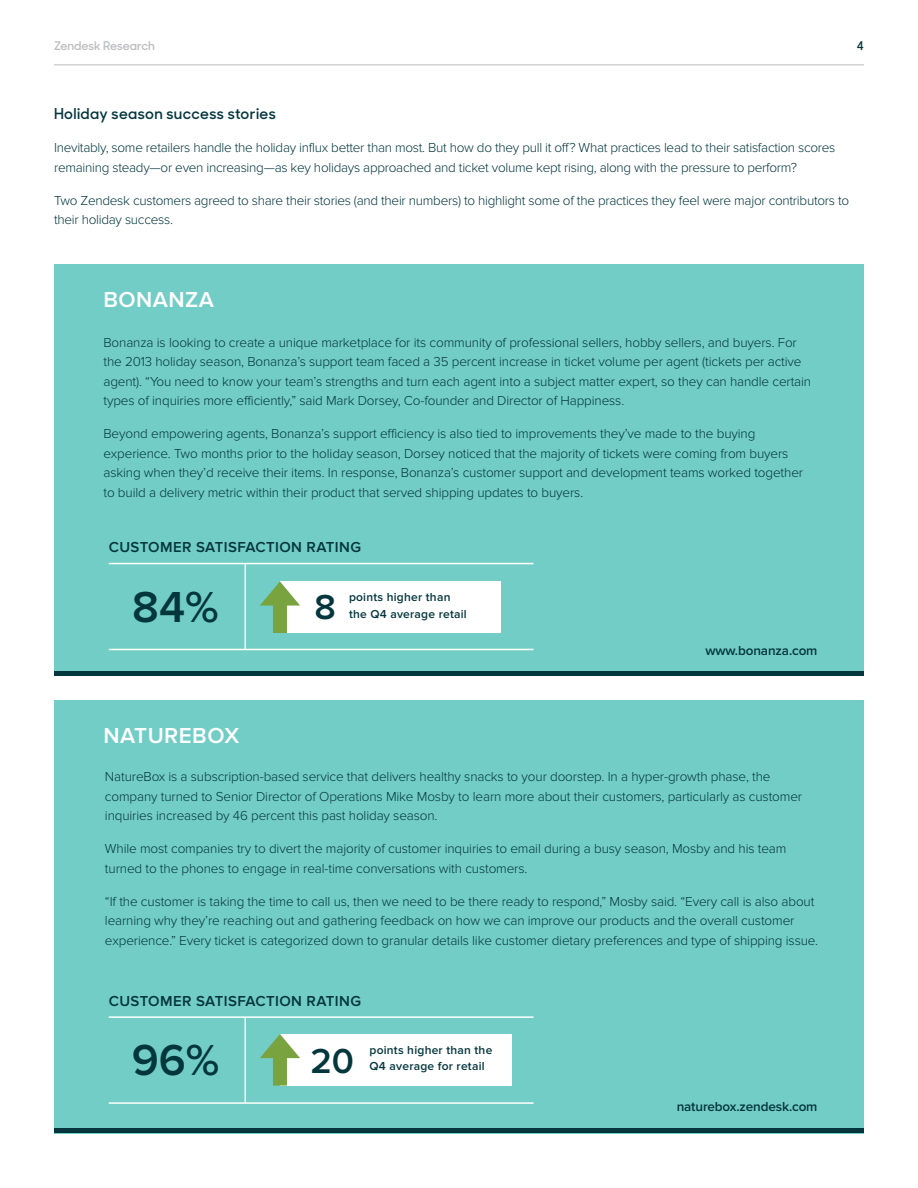
<style>
.page{position:relative;width:918px;height:1188px;background:#fff}
.page>*{position:absolute;margin:0;border:0;box-sizing:border-box;transform-origin:0 0}
.t1{font:600 45px "Proxima Nova";color:#03363d}
.t2{font:600 36px "Proxima Nova";color:#03363d}
.t3{font:600 22.5px "Proxima Nova";letter-spacing:.02em;color:#fff}
.t4{font:600 15px "Proxima Nova";letter-spacing:.025em;color:#03363d}
.t5{font:600 15px "Sharp Sans No 1";letter-spacing:.025em;color:#03363d}
.t6{font:300 13.5px/19.5px "Proxima Nova";letter-spacing:-.01em;color:#03363d}
.t7{font:600 13.5px "Proxima Nova";letter-spacing:-.01em;color:#03363d}
.t8{font:600 12px/16.5px "Proxima Nova";letter-spacing:.02em;color:#03363d}
.t9{font:600 12px "Sharp Sans No 1";color:#bcbdc0}
.t10{font:600 12px "Sharp Sans No 1";color:#03363d}
</style>
<div class="page">
<hr style="left:54px;top:64px;width:810px;height:1px;background:#bcbdc0">
<div style="left:54px;top:264px;width:810px;height:412px;background:#73cdc7"></div>
<hr style="left:54px;top:672px;width:810px;height:4px;background:#03363d">
<div style="left:280px;top:581px;width:220px;height:52px;background:#fff"></div>
<svg style="left:260px;top:581px;width:40px;height:52px"></svg>
<div style="left:54px;top:700px;width:810px;height:433px;background:#73cdc7"></div>
<hr style="left:54px;top:1129px;width:810px;height:4px;background:#03363d">
<hr style="left:109px;top:1016px;width:425px;height:2px;background:#fff">
<hr style="left:109px;top:563px;width:425px;height:1px;background:#fff">
<hr style="left:109px;top:1102px;width:425px;height:2px;background:#fff">
<hr style="left:109px;top:649px;width:425px;height:1px;background:#fff">
<div style="left:280px;top:1034px;width:232px;height:52px;background:#fff"></div>
<svg style="left:260px;top:1034px;width:40px;height:52px"></svg>
<hr style="left:245px;top:1017px;width:1px;height:86px;background:#fff">
<hr style="left:245px;top:564px;width:1px;height:86px;background:#fff">
<p class="t9" style="left:54px;top:36px;width:102px">Zendesk Research</p>
<p class="t10" style="left:857px;top:36px;width:9px">4</p>
<p class="t5" style="left:54px;top:102px;width:223px">Holiday season success stories</p>
<p class="t6" style="left:54px;top:138px;width:783px">Inevitably, some retailers handle the holiday influx better than most. But how do they pull it off? What practices lead to their satisfaction scores remaining steady—or even increasing—as key holidays approached and ticket volume kept rising, along with the pressure to perform?</p>
<p class="t6" style="left:54px;top:191px;width:797px">Two Zendesk customers agreed to share their stories (and their numbers) to highlight some of the practices they feel were major contributors to their holiday success.</p>
<p class="t3" style="left:103px;top:287px;width:112px">BONANZA</p>
<p class="t6" style="left:103px;top:333px;width:709px">Bonanza is looking to create a unique marketplace for its community of professional sellers, hobby sellers, and buyers. For the 2013 holiday season, Bonanza’s support team faced a 35 percent increase in ticket volume per agent (tickets per active agent). “You need to know your team’s strengths and turn each agent into a subject matter expert, so they can handle certain types of inquiries more efficiently,” said Mark Dorsey, Co-founder and Director of Happiness.</p>
<p class="t6" style="left:103px;top:424px;width:701px">Beyond empowering agents, Bonanza’s support efficiency is also tied to improvements they’ve made to the buying experience. Two months prior to the holiday season, Dorsey noticed that the majority of tickets were coming from buyers asking when they’d receive their items. In response, Bonanza’s customer support and development teams worked together to build a delivery metric within their product that served shipping updates to buyers.</p>
<p class="t4" style="left:109px;top:539px;width:254px">CUSTOMER SATISFACTION RATING</p>
<p class="t1" style="left:132px;top:581px;width:88px">84%</p>
<p class="t2" style="left:315px;top:586px;width:23px">8</p>
<p class="t8" style="left:349px;top:589px;width:119px">points higher than the Q4 average retail</p>
<p class="t7" style="left:705px;top:642px;width:114px">www.bonanza.com</p>
<p class="t3" style="left:103px;top:723px;width:137px">NATUREBOX</p>
<p class="t6" style="left:105px;top:767px;width:699px">NatureBox is a subscription-based service that delivers healthy snacks to your doorstep. In a hyper-growth phase, the company turned to Senior Director of Operations Mike Mosby to learn more about their customers, particularly as customer inquiries increased by 46 percent this past holiday season.</p>
<p class="t6" style="left:105px;top:839px;width:683px">While most companies try to divert the majority of customer inquiries to email during a busy season, Mosby and his team turned to the phones to engage in real-time conversations with customers.</p>
<p class="t6" style="left:105px;top:892px;width:715px">“If the customer is taking the time to call us, then we need to be there ready to respond,” Mosby said. “Every call is also about learning why they’re reaching out and gathering feedback on how we can improve our products and the overall customer experience.” Every ticket is categorized down to granular details like customer dietary preferences and type of shipping issue.</p>
<p class="t4" style="left:109px;top:992px;width:254px">CUSTOMER SATISFACTION RATING</p>
<p class="t1" style="left:132px;top:1035px;width:89px">96%</p>
<p class="t2" style="left:310px;top:1040px;width:45px">20</p>
<p class="t8" style="left:370px;top:1042px;width:124px">points higher than the</p>
<p class="t8" style="left:370px;top:1058px;width:117px">Q4 average for retail</p>
<p class="t7" style="left:677px;top:1099px;width:142px">naturebox.zendesk.com</p>
</div>
